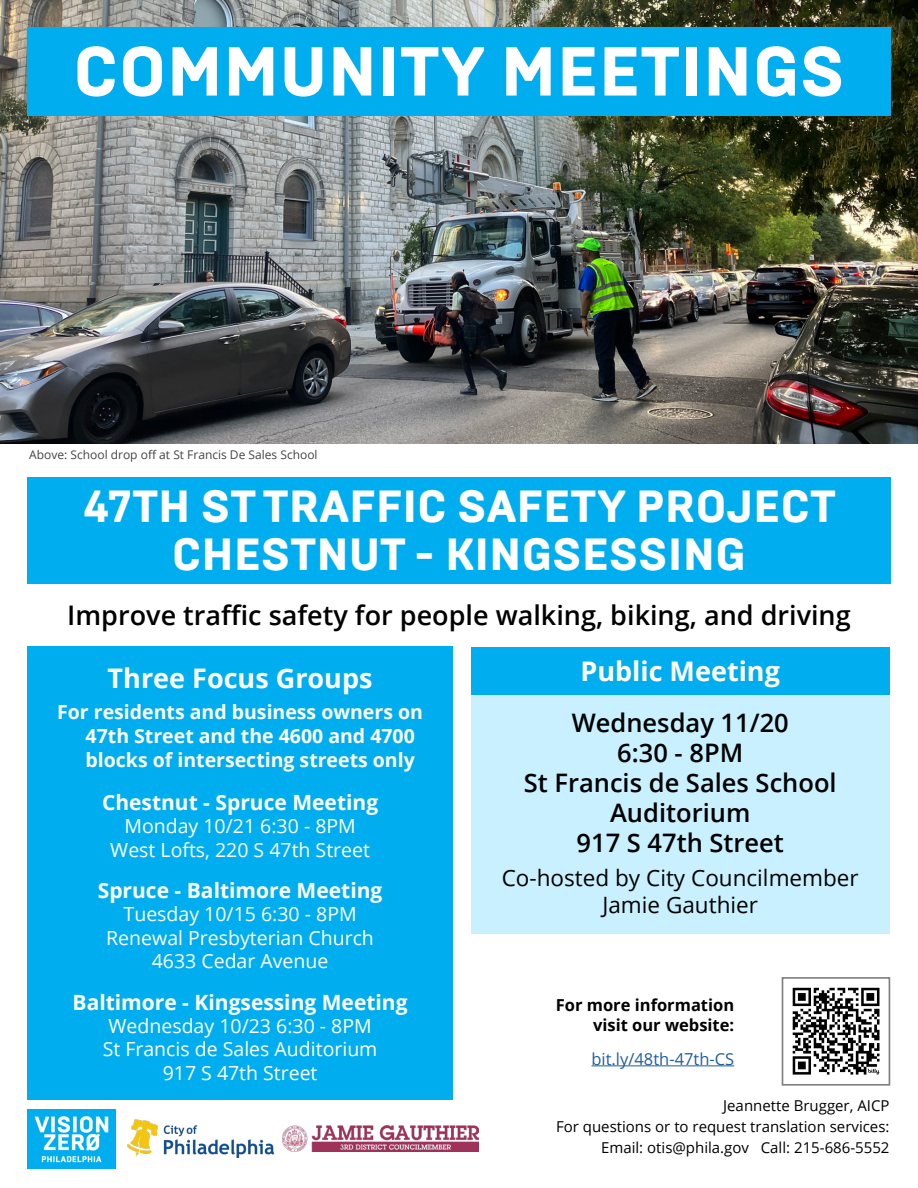
<style>
.page{position:relative;width:918px;height:1188px;background:#fff}
.page>*{position:absolute;margin:0;border:0;box-sizing:border-box;transform-origin:0 0}
.t1{font:800 69px "Brutal Type";color:#fff}
.t2{font:800 45px/48px "Brutal Type";color:#fff;text-align:center}
.t3{font:600 27px "Open Sans";color:#000}
.t4{font:700 27px "Open Sans";color:#fff}
.t5{font:600 25.5px/30px "Open Sans";color:#000101;text-align:center}
.t6{font:22.5px/27px "Open Sans";color:#000101;text-align:center}
.t7{font:700 21px "Open Sans";color:#fff}
.t8{font:19.5px/23.4px "Open Sans";color:#fff;text-align:center}
.t9{font:700 19.5px/24px "Open Sans";color:#fff}
.t10{font:700 16.5px/19.8px "Open Sans";color:#000;text-align:right}
.t11{font:16.5px "Open Sans";color:#215e9e}
.t12{font:15px/21px "Open Sans";color:#000;text-align:right}
.t13{font:12px "Open Sans";color:#444}
</style>
<div class="page">
<img style="left:0;top:0;width:918px;height:443px">
<div style="left:27px;top:27px;width:864px;height:89px;background:#00aeef"></div>
<div style="left:27px;top:477px;width:864px;height:107px;background:#00aeef"></div>
<div style="left:27px;top:647px;width:426px;height:453px;background:#00aeef"></div>
<div style="left:471px;top:693px;width:419px;height:240px;background:#c9f0ff"></div>
<div style="left:471px;top:647px;width:419px;height:48px;background:#00aeef"></div>
<hr style="left:591px;top:1065px;width:143px;height:1px;background:#215e9e">
<img style="left:792px;top:987px;width:88px;height:88px">
<div style="left:782px;top:977px;width:108px;height:109px;border:2px solid #7f7f7f"></div>
<div style="left:27px;top:1109px;width:88px;height:59px;background:#00aeef"></div>
<img style="left:34px;top:1116px;width:75px;height:47px">
<img style="left:127px;top:1120px;width:146px;height:38px">
<img style="left:283px;top:1126px;width:195px;height:26px">
<h1 class="t1" style="left:73px;top:29px;width:774px">COMMUNITY MEETINGS</h1>
<p class="t13" style="left:29px;top:447px;width:290px">Above: School drop off at St Francis De Sales School</p>
<h2 class="t2" style="left:84px;top:483px;width:754px">47TH ST TRAFFIC SAFETY PROJECT<br>CHESTNUT - KINGSESSING</h2>
<h3 class="t3" style="left:67px;top:597px;width:785px">Improve traffic safety for people walking, biking, and driving</h3>
<h3 class="t4" style="left:108px;top:659px;width:266px">Three Focus Groups</h3>
<p class="t9" style="left:86px;top:699px;width:339px;text-indent:-28px">For residents and business owners on<br>47th Street and the 4600 and 4700 blocks of intersecting streets only</p>
<p class="t7" style="left:102px;top:787px;width:278px">Chestnut - Spruce Meeting</p>
<p class="t8" style="left:110px;top:814px;width:261px">Monday 10/21 6:30 - 8PM<br>West Lofts, 220 S 47th Street</p>
<p class="t7" style="left:98px;top:876px;width:286px">Spruce - Baltimore Meeting</p>
<p class="t8" style="left:106px;top:902px;width:269px">Tuesday 10/15 6:30 - 8PM<br>Renewal Presbyterian Church<br>4633 Cedar Avenue</p>
<p class="t7" style="left:73px;top:987px;width:337px">Baltimore - Kingsessing Meeting</p>
<p class="t8" style="left:103px;top:1014px;width:276px">Wednesday 10/23 6:30 - 8PM<br>St Francis de Sales Auditorium<br>917 S 47th Street</p>
<h3 class="t4" style="left:581px;top:652px;width:201px">Public Meeting</h3>
<h3 class="t5" style="left:524px;top:708px;width:314px">Wednesday 11/20<br>6:30 - 8PM<br>St Francis de Sales School<br>Auditorium<br>917 S 47th Street</h3>
<p class="t6" style="left:502px;top:864px;width:358px">Co-hosted by City Councilmember<br>Jamie Gauthier</p>
<p class="t10" style="left:556px;top:995px;width:180px">For more information visit our website:</p>
<p class="t11" style="left:591px;top:1047px;width:144px">bit.ly/48th-47th-CS</p>
<p class="t12" style="left:556px;top:1094px;width:335px">Jeannette Brugger, AICP<br>For questions or to request translation services:<br>Email: otis@phila.gov Call: 215-686-5552</p>
</div>
